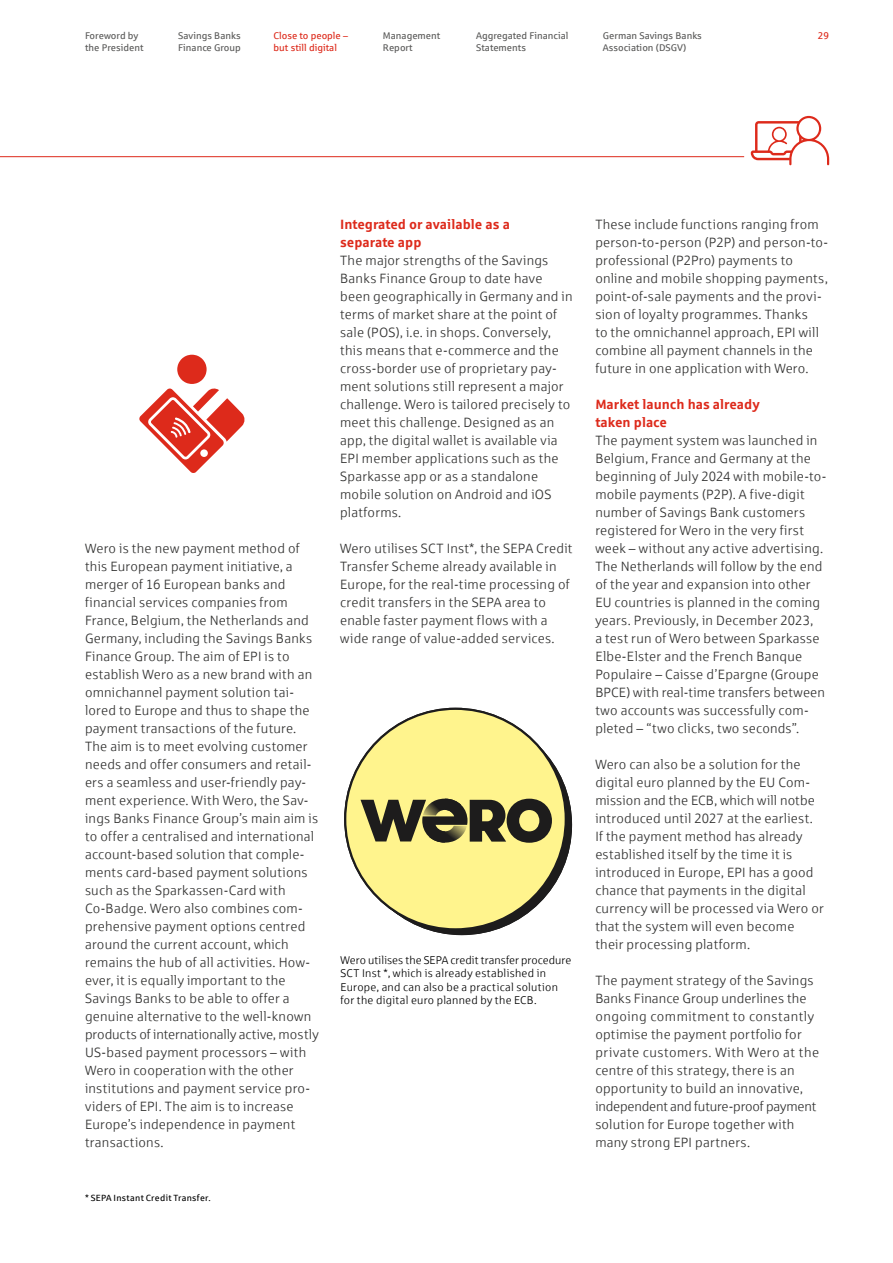
<style>
.page{position:relative;width:893px;height:1263px;background:#fff}
.page>*{position:absolute;margin:0;border:0;box-sizing:border-box;transform-origin:0 0}
.t1{font:13.5px/18px "Sparkasse Lt";letter-spacing:.015em;color:#313130}
.t2{font:700 13.5px/18px "Sparkasse Rg";color:#dd2a1b}
.t3{font:11.25px/13.5px "Sparkasse Lt";letter-spacing:.02em;color:#000}
.t4{font:9.75px/12px "Sparkasse Rg";color:#5b5b5a}
.t5{font:9.75px/12px "Sparkasse Rg";color:#dd2a1b}
.t6{font:9px "Sparkasse Rg";letter-spacing:.03em;color:#000}
</style>
<div class="page">
<hr style="left:0;top:156px;width:744px;height:1px;background:#dd2a1b">
<svg style="left:751px;top:116px;width:78px;height:49px"></svg>
<svg style="left:139px;top:355px;width:105px;height:118px"></svg>
<svg style="left:344px;top:708px;width:223px;height:222px;fill:#fff48d"></svg>
<svg style="left:360px;top:799px;width:192px;height:44px;background:#716c46"></svg>
<p class="t4" style="left:85px;top:30px;width:55px">Foreword by</p>
<p class="t5" style="left:818px;top:30px;width:13px">29</p>
<p class="t4" style="left:85px;top:42px;width:60px">the President</p>
<p class="t4" style="left:178px;top:30px;width:64px">Savings Banks<br>Finance Group</p>
<p class="t4" style="left:383px;top:30px;width:59px">Management<br>Report</p>
<p class="t4" style="left:603px;top:30px;width:100px">German Savings Banks<br>Association (DSGV)</p>
<p class="t5" style="left:274px;top:30px;width:76px">Close to people – but still digital</p>
<p class="t4" style="left:476px;top:30px;width:94px">Aggregated Financial<br>Statements</p>
<p class="t1" style="left:85px;top:539px;width:235px">Wero is the new payment method of this European payment initiative, a merger of 16 European banks and financial services companies from France, Belgium, the Netherlands and Germany, including the Savings Banks Finance Group. The aim of EPI is to establish Wero as a new brand with an omnichannel payment solution tai&shy;lored to Europe and thus to shape the payment transactions of the future.<br>The aim is to meet evolving customer needs and offer consumers and retail&shy;ers a seamless and user-friendly pay&shy;ment experience. With Wero, the Sav&shy;ings Banks Finance Group’s main aim is to offer a centralised and international account-based solution that comple&shy;ments card-based payment solutions such as the Sparkassen-Card with Co-Badge. Wero also combines com&shy;prehensive payment options centred around the current account, which remains the hub of all activities. How&shy;ever, it is equally important to the Savings Banks to be able to offer a genuine alternative to the well-known products of internationally active, mostly US-based payment processors – with Wero in cooperation with the other institutions and payment service pro&shy;viders of EPI. The aim is to increase Europe’s independence in payment transactions.</p>
<p class="t6" style="left:85px;top:1192px;width:127px">* SEPA Instant Credit Transfer.</p>
<p class="t2" style="left:340px;top:215px;width:171px">Integrated or available as a separate app</p>
<p class="t1" style="left:340px;top:251px;width:234px">The major strengths of the Savings Banks Finance Group to date have been geographically in Germany and in terms of market share at the point of sale (POS), i.e. in shops. Conversely, this means that e-commerce and the cross-border use of proprietary pay&shy;ment solutions still represent a major challenge. Wero is tailored precisely to meet this challenge. Designed as an app, the digital wallet is available via EPI member applications such as the Sparkasse app or as a standalone mobile solution on Android and iOS platforms.</p>
<p class="t1" style="left:340px;top:539px;width:234px">Wero utilises SCT Inst*, the SEPA Credit Transfer Scheme already available in Europe, for the real-time processing of credit transfers in the SEPA area to enable faster payment flows with a wide range of value-added services.</p>
<p class="t3" style="left:340px;top:953px;width:232px">Wero utilises the SEPA credit transfer procedure SCT Inst *, which is already established in Europe, and can also be a practical solution for the digital euro planned by the ECB.</p>
<p class="t1" style="left:595px;top:215px;width:234px">These include functions ranging from person-to-person (P2P) and person-to&shy;professional (P2Pro) payments to online and mobile shopping payments, point-of-sale payments and the provi&shy;sion of loyalty programmes. Thanks<br>to the omnichannel approach, EPI will combine all payment channels in the future in one application with Wero.</p>
<p class="t2" style="left:595px;top:395px;width:166px">Market launch has already taken place</p>
<p class="t1" style="left:595px;top:431px;width:233px">The payment system was launched in Belgium, France and Germany at the beginning of July 2024 with mobile-to&shy;mobile payments (P2P). A five-digit number of Savings Bank customers registered for Wero in the very first week – without any active advertising.<br>The Netherlands will follow by the end of the year and expansion into other EU countries is planned in the coming years. Previously, in December 2023,<br>a test run of Wero between Sparkasse Elbe-Elster and the French Banque Populaire – Caisse d’Epargne (Groupe BPCE) with real-time transfers between two accounts was successfully com&shy;pleted – “two clicks, two seconds”.</p>
<p class="t1" style="left:595px;top:755px;width:230px">Wero can also be a solution for the digital euro planned by the EU Com&shy;mission and the ECB, which will notbe introduced until 2027 at the earliest.<br>If the payment method has already established itself by the time it is introduced in Europe, EPI has a good chance that payments in the digital currency will be processed via Wero or that the system will even become their processing platform.</p>
<p class="t1" style="left:595px;top:971px;width:225px">The payment strategy of the Savings Banks Finance Group underlines the ongoing commitment to constantly optimise the payment portfolio for private customers. With Wero at the centre of this strategy, there is an opportunity to build an innovative, independent and future-proof payment solution for Europe together with many strong EPI partners.</p>
</div>
